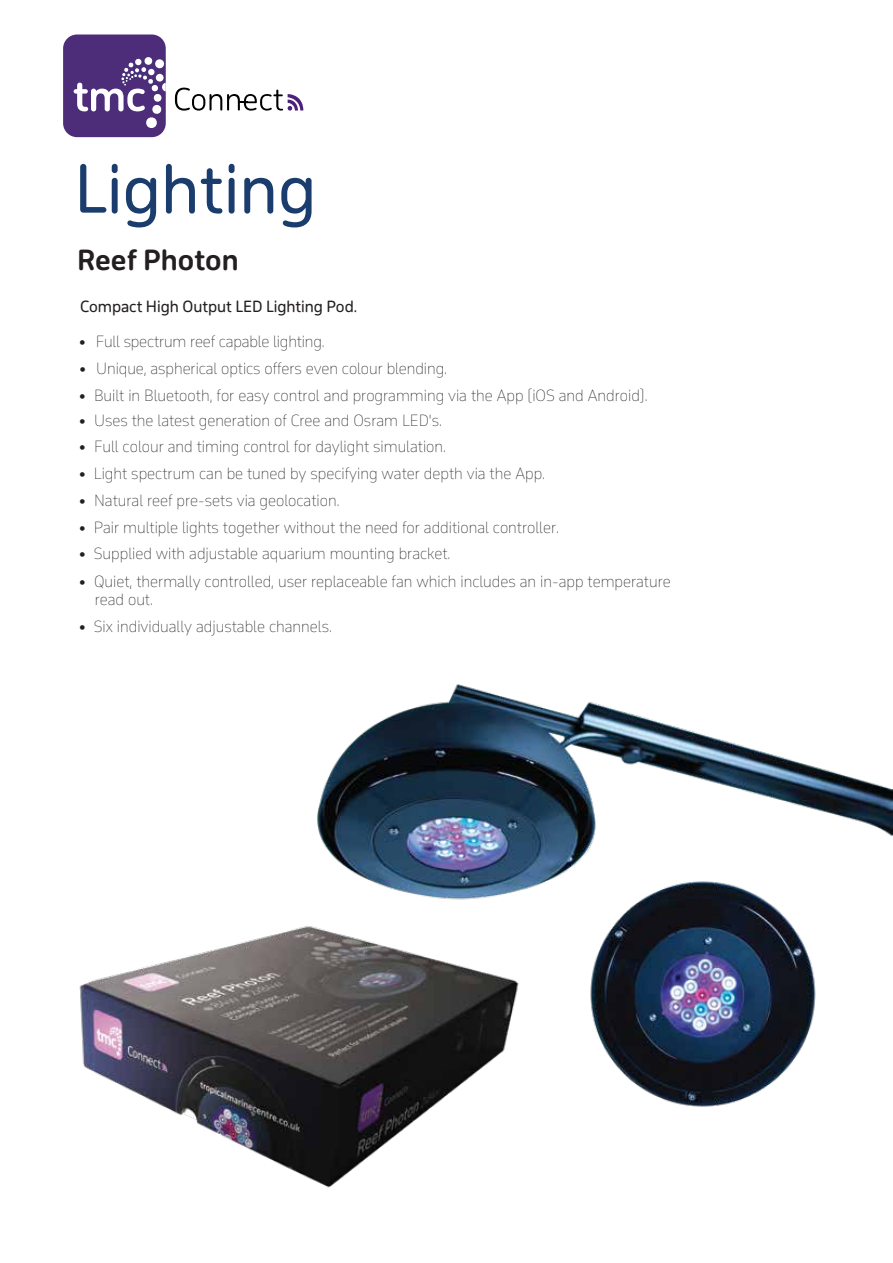
<style>
.page{position:relative;width:893px;height:1263px;background:#fff}
.page>*{position:absolute;margin:0;border:0;box-sizing:border-box;transform-origin:0 0}
.t1{font:63.45px "October Std";color:#1a3d6d}
.t2{font:27px "October Std Bld";color:#231f20}
.t3{font:100 15px/18px "October Std";color:#231f20}
.t4{font:15px "October Std";letter-spacing:-.005em;color:#231f20}
</style>
<div class="page">
<svg style="left:175px;top:88px;width:128px;height:23px"></svg>
<div style="left:63px;top:34px;width:103px;height:103px;background:#4d2c79;border-radius:14px"></div>
<svg style="left:74px;top:57px;width:92px;height:72px"></svg>
<img style="left:317px;top:684px;width:576px;height:216px">
<img style="left:573px;top:865px;width:260px;height:242px">
<img style="left:79px;top:926px;width:440px;height:262px">
<h1 class="t1" style="left:74px;top:147px;width:244px">Lighting</h1>
<h2 class="t2" style="left:77px;top:242px;width:163px">Reef Photon</h2>
<p class="t4" style="left:80px;top:297px;width:279px">Compact High Output LED Lighting Pod.</p>
<p class="t3" style="left:79px;top:333px;width:247px">• Full spectrum reef capable lighting.</p>
<p class="t3" style="left:79px;top:386px;width:570px">• Built in Bluetooth, for easy control and programming via the App (iOS and Android).</p>
<p class="t3" style="left:79px;top:411px;width:365px">• Uses the latest generation of Cree and Osram LED's.</p>
<p class="t3" style="left:79px;top:437px;width:369px">• Full colour and timing control for daylight simulation.</p>
<p class="t3" style="left:79px;top:464px;width:468px">• Light spectrum can be tuned by specifying water depth via the App.</p>
<p class="t3" style="left:79px;top:491px;width:262px">• Natural reef pre-sets via geolocation.</p>
<p class="t3" style="left:79px;top:518px;width:482px">• Pair multiple lights together without the need for additional controller.</p>
<p class="t3" style="left:79px;top:545px;width:373px">• Supplied with adjustable aquarium mounting bracket.</p>
<p class="t3" style="left:95px;top:572px;width:578px;text-indent:-16px">• Quiet, thermally controlled, user replaceable fan which includes an in-app temperature read out.</p>
<p class="t3" style="left:79px;top:617px;width:255px">• Six individually adjustable channels.</p>
<p class="t3" style="left:79px;top:359px;width:369px">• Unique, aspherical optics offers even colour blending.</p>
</div>
